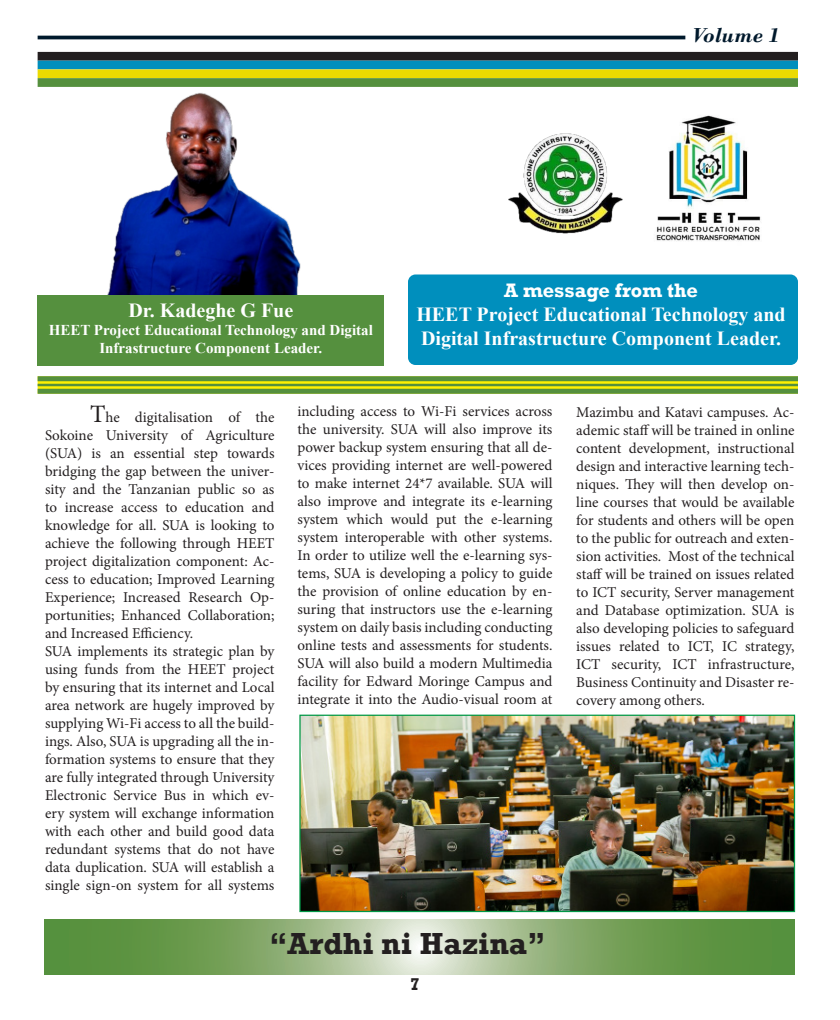
<style>
.page{position:relative;width:840px;height:1020px;background:#fff}
.page>*{position:absolute;margin:0;border:0;box-sizing:border-box;transform-origin:0 0}
.t1{font:700 31.25px "Rockwell";color:#231f20}
.t2{font:700 27.5px "Rockwell";color:#231f20}
.t3{font:italic 700 21.25px "Bodoni";color:#00192c}
.t4{font:700 20px "Times New Roman";color:#fff}
.t5{font:700 20px "Rockwell";color:#fff}
.t6{font:700 17.5px "Rockwell";color:#231f20}
.t7{font:15px/18px "Minion Pro";letter-spacing:-.005em;color:#231f20;text-align:justify}
.t8{font:700 15px/18px "Times New Roman";color:#fff;text-align:center}
.s1{font-size:25px}
</style>
<div class="page">
<svg style="left:45px;top:919px;width:750px;height:56px"></svg>
<svg style="left:38px;top:381px;width:760px;height:8px;fill:#d3d810"></svg>
<div style="left:38px;top:376px;width:760px;height:5px;background:#55903e"></div>
<hr style="left:38px;top:384px;width:760px;height:2px;background:#55903e">
<div style="left:38px;top:389px;width:760px;height:5px;background:#55903e"></div>
<div style="left:408px;top:274px;width:390px;height:91px;background:#008fbd;border-radius:8px"></div>
<img style="left:37px;top:59px;width:264px;height:277px">
<div style="left:38px;top:295px;width:346px;height:71px;background:#55903e"></div>
<img style="left:508px;top:133px;width:115px;height:101px">
<img style="left:656px;top:115px;width:105px;height:126px">
<img style="left:301px;top:717px;width:492px;height:193px">
<div style="left:299px;top:715px;width:496px;height:197px;border:1px solid #009846"></div>
<div style="left:38px;top:52px;width:760px;height:9px;background:#231f20"></div>
<div style="left:38px;top:61px;width:760px;height:8px;background:#008fbd"></div>
<div style="left:38px;top:69px;width:760px;height:9px;background:#ebdb01"></div>
<div style="left:38px;top:78px;width:760px;height:9px;background:#55903e"></div>
<hr style="left:38px;top:36px;width:647px;height:3px;background:#00192c">
<p class="t3" style="left:692px;top:22px;width:89px">Volume 1</p>
<p class="t4" style="left:128px;top:296px;width:166px">Dr. Kadeghe G Fue</p>
<p class="t8" style="left:49px;top:320px;width:326px">HEET Project Educational Technology and Digital<br>Infrastructure Component Leader.</p>
<p class="t5" style="left:504px;top:278px;width:195px">A message from the</p>
<p class="t4" style="left:416px;top:300px;width:371px">HEET Project Educational Technology and</p>
<p class="t4" style="left:421px;top:324px;width:361px">Digital Infrastructure Component Leader.</p>
<p class="t7" style="left:45px;top:408px;width:231px;text-indent:45px"><span class="s1">T</span>he digitalisation of the Sokoine University of Agriculture (SUA) is an essential step towards bridging the gap between the univer&shy;sity and the Tanzanian public so as to increase access to education and knowledge for all. SUA is looking to achieve the following through HEET project digitalization component: Ac&shy;cess to education; Improved Learning Experience; Increased Research Op&shy;portunities; Enhanced Collaboration; and Increased Efficiency.</p>
<p class="t7" style="left:45px;top:642px;width:231px">SUA implements its strategic plan by using funds from the HEET project by ensuring that its internet and Local area network are hugely improved by supplying Wi-Fi access to all the build&shy;ings. Also, SUA is upgrading all the in&shy;formation systems to ensure that they are fully integrated through University Electronic Service Bus in which ev&shy;ery system will exchange information with each other and build good data redundant systems that do not have data duplication. SUA will establish a single sign-on system for all systems</p>
<p class="t7" style="left:298px;top:402px;width:257px">including access to Wi-Fi services across the university. SUA will also improve its power backup system ensuring that all de&shy;vices providing internet are well-powered to make internet 24*7 available. SUA will also improve and integrate its e-learning system which would put the e-learning system interoperable with other systems.<br>In order to utilize well the e-learning sys&shy;tems, SUA is developing a policy to guide the provision of online education by en&shy;suring that instructors use the e-learning system on daily basis including conducting online tests and assessments for students.<br>SUA will also build a modern Multimedia facility for Edward Moringe Campus and integrate it into the Audio-visual room at</p>
<p class="t7" style="left:576px;top:404px;width:220px">Mazimbu and Katavi campuses. Ac&shy;ademic staff will be trained in online content development, instructional design and interactive learning tech&shy;niques. They will then develop on&shy;line courses that would be available for students and others will be open to the public for outreach and exten&shy;sion activities. Most of the technical staff will be trained on issues related to ICT security, Server management and Database optimization. SUA is also developing policies to safeguard issues related to ICT, IC strategy, ICT security, ICT infrastructure, Business Continuity and Disaster re&shy;covery among others.</p>
<p class="t1" style="left:269px;top:924px;width:278px">“Ardhi ni Hazina”</p>
<p class="t2" style="left:296px;top:930px;width:245px">“Ardhi ni Hazina”</p>
<p class="t2" style="left:308px;top:930px;width:245px">“Ardhi ni Hazina”</p>
<p class="t6" style="left:410px;top:973px;width:11px">7</p>
</div>
